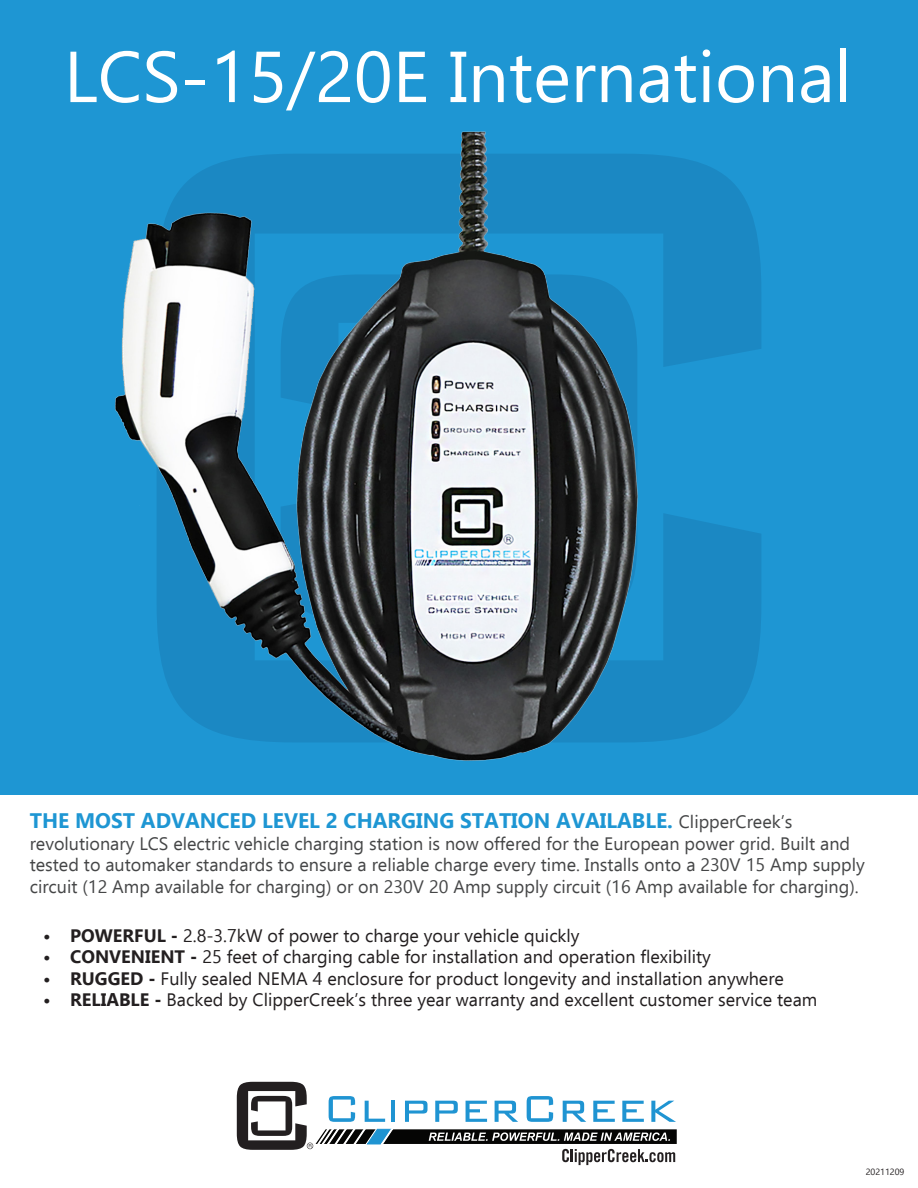
<style>
.page{position:relative;width:918px;height:1188px;background:#fff}
.page>*{position:absolute;margin:0;border:0;box-sizing:border-box;transform-origin:0 0}
.t1{font:72px "Ebrima";color:#fff}
.t2{font:700 21px "Ebrima";color:#1e96d3}
.t3{font:18px "Ebrima";color:#231f20}
.t4{font:18px/21.6px "Ebrima";color:#454647}
.t5{font:9px "Ebrima";color:#231f20}
.s1{font-weight:400;font-size:18px;color:#454647}
.s2{font-weight:700}
</style>
<div class="page">
<div style="left:0;top:0;width:918px;height:795px;background:#1e96d3"></div>
<svg style="left:643px;top:154px;width:118px;height:588px;fill:#1b88c3"></svg>
<img style="left:115px;top:131px;width:528px;height:630px">
<svg style="left:237px;top:1082px;width:440px;height:83px"></svg>
<p class="t1" style="left:64px;top:23px;width:790px">LCS-15/20E International</p>
<p class="t2" style="left:30px;top:804px;width:764px">THE MOST ADVANCED LEVEL 2 CHARGING STATION AVAILABLE. <span class="s1">ClipperCreek’s</span></p>
<p class="t4" style="left:30px;top:832px;width:837px">revolutionary LCS electric vehicle charging station is now offered for the European power grid. Built and tested to automaker standards to ensure a reliable charge every time. Installs onto a 230V 15 Amp supply circuit (12 Amp available for charging) or on 230V 20 Amp supply circuit (16 Amp available for charging).</p>
<p class="t3" style="left:43px;top:922px;width:538px"><span class="s2">• POWERFUL -</span> 2.8-3.7kW of power to charge your vehicle quickly</p>
<p class="t3" style="left:43px;top:944px;width:669px"><span class="s2">• CONVENIENT -</span> 25 feet of charging cable for installation and operation flexibility</p>
<p class="t3" style="left:43px;top:965px;width:742px"><span class="s2">• RUGGED -</span> Fully sealed NEMA 4 enclosure for product longevity and installation anywhere</p>
<p class="t3" style="left:43px;top:987px;width:776px"><span class="s2">• RELIABLE -</span> Backed by ClipperCreek’s three year warranty and excellent customer service team</p>
<p class="t5" style="left:866px;top:1165px;width:40px">20211209</p>
</div>
